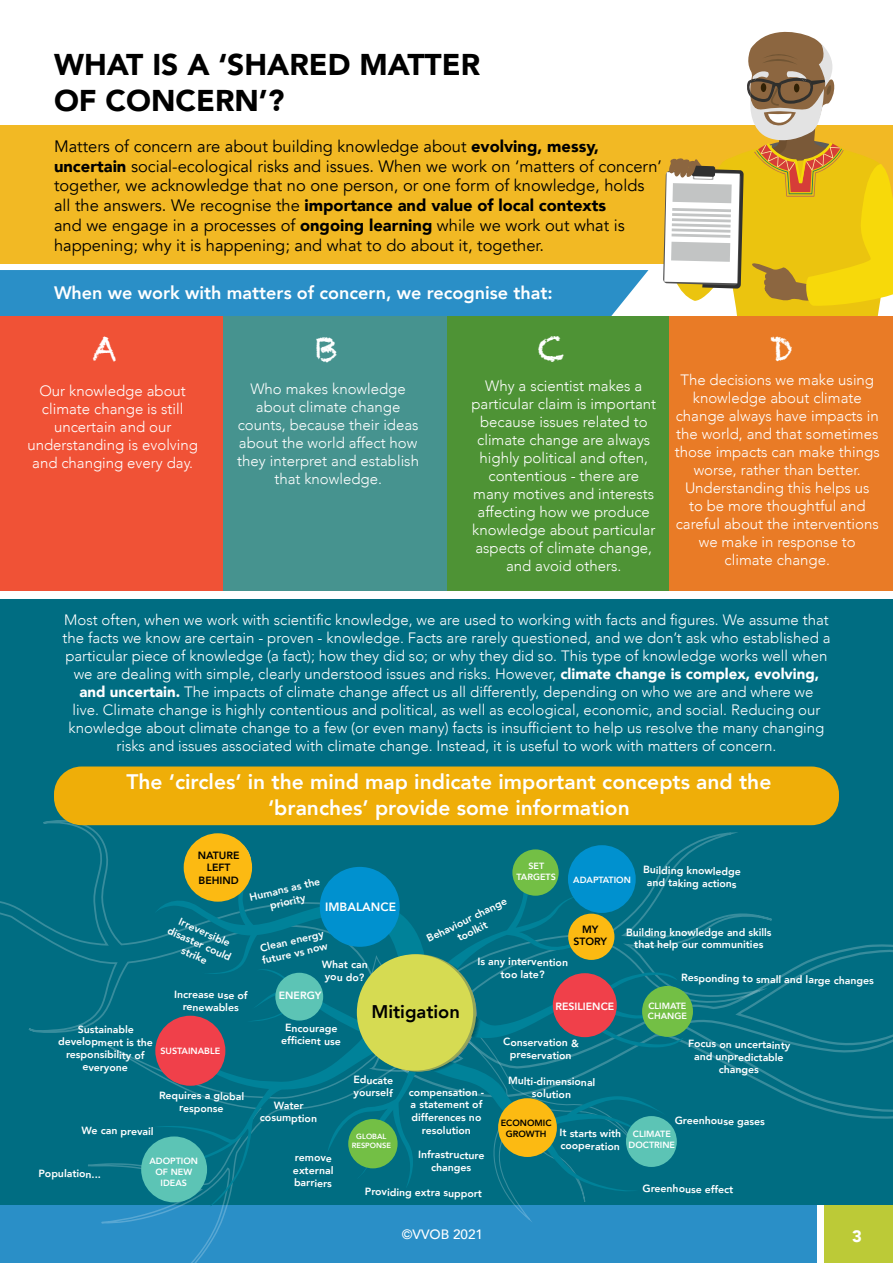
<style>
.page{position:relative;width:893px;height:1263px;background:#fff}
.page>*{position:absolute;margin:0;border:0;box-sizing:border-box;transform-origin:0 0}
.t1{font:33px "Chalkduster";color:#fff}
.t2{font:900 30px/36px "Avenir";color:#000}
.t3{font:800 21px/25.2px "Avenir";color:#fff;text-align:center}
.t4{font:800 18.3px "Avenir";color:#000}
.t5{font:800 18px "Avenir";color:#fff}
.t6{font:16.5px/19.8px "Avenir";color:#000}
.t7{font:900 16.5px "Avenir";color:#fff}
.t8{font:300 15px/18px "Avenir";color:#fff;text-align:center}
.t9{font:500 13.5px "Avenir";color:#fff}
.t10{font:800 12px "Avenir";color:#fff}
.t11{font:800 10.5px/12.6px "Avenir";color:#fff;text-align:center}
.t12{font:800 10.5px/12.6px "Avenir";color:#000;text-align:center}
.t13{font:800 9px/10.8px "Avenir";color:#fff;text-align:center}
.t14{font:800 9px/10.8px "Avenir";color:#000;text-align:center}
.t15{font:800 7.5px/9px "Avenir";color:#fff;text-align:center}
.s1{font-weight:900}
</style>
<div class="page">
<div style="left:0;top:1204px;width:816px;height:59px;background:#2a8fc7"></div>
<div style="left:824px;top:1204px;width:69px;height:59px;background:#bcca37"></div>
<div style="left:0;top:125px;width:893px;height:139px;background:#f2b924"></div>
<div style="left:0;top:270px;width:648px;height:47px;background:#2a8fc7"></div>
<div style="left:0;top:600px;width:893px;height:604px;background:#006d82"></div>
<svg style="left:86px;top:1163px;width:392px;height:100px"></svg>
<svg style="left:710px;top:944px;width:183px;height:175px"></svg>
<svg style="left:686px;top:832px;width:89px;height:224px"></svg>
<svg style="left:0;top:818px;width:465px;height:249px"></svg>
<svg style="left:154px;top:1193px;width:259px;height:13px"></svg>
<div style="left:184px;top:833px;width:68px;height:69px;background:#fcba12;border-radius:50%"></div>
<div style="left:642px;top:986px;width:51px;height:51px;background:#73bf45;border-radius:50%"></div>
<svg style="left:143px;top:840px;width:543px;height:353px"></svg>
<div style="left:141px;top:1136px;width:66px;height:66px;background:#5cc4b5;border-radius:50%"></div>
<svg style="left:660px;top:32px;width:233px;height:285px"></svg>
<div style="left:0;top:317px;width:223px;height:274px;background:#f05236"></div>
<div style="left:446px;top:317px;width:224px;height:274px;background:#4e9335"></div>
<div style="left:223px;top:317px;width:223px;height:274px;background:#46938f"></div>
<div style="left:670px;top:317px;width:223px;height:274px;background:#e97b26"></div>
<div style="left:54px;top:766px;width:785px;height:59px;background:#efae08;border-radius:28px"></div>
<h2 class="t2" style="left:54px;top:45px;width:428px">WHAT IS A ‘SHARED MATTER<br>OF CONCERN’?</h2>
<p class="t6" style="left:54px;top:136px;width:609px">Matters of concern are about building knowledge about <span class="s1">evolving, messy, uncertain</span> social-ecological risks and issues. When we work on ‘matters of concern’ together, we acknowledge that no one person, or one form of knowledge, holds all the answers. We recognise the <span class="s1">importance and value of local contexts<br></span>and we engage in a processes of <span class="s1">ongoing learning</span> while we work out what is happening; why it is happening; and what to do about it, together.</p>
<p class="t5" style="left:54px;top:278px;width:500px">When we work with matters of concern, we recognise that:</p>
<h1 class="t1" style="left:92px;top:329px;width:26px">A</h1>
<h1 class="t1" style="left:316px;top:329px;width:24px">B</h1>
<h1 class="t1" style="left:538px;top:329px;width:28px">C</h1>
<h1 class="t1" style="left:770px;top:329px;width:25px">D</h1>
<p class="t8" style="left:27px;top:382px;width:172px">Our knowledge about climate change is still uncertain and our understanding is evolving and changing every day.</p>
<p class="t8" style="left:237px;top:380px;width:183px">Who makes knowledge about climate change counts, because their ideas about the world affect how they interpret and establish that knowledge.</p>
<p class="t8" style="left:471px;top:376px;width:186px">Why a scientist makes a particular claim is important because issues related to climate change are always highly political and often, contentious - there are many motives and interests affecting how we produce knowledge about particular aspects of climate change, and avoid others.</p>
<p class="t8" style="left:675px;top:371px;width:206px">The decisions we make using knowledge about climate change always have impacts in the world, and that sometimes those impacts can make things worse, rather than better.<br>Understanding this helps us<br>to be more thoughtful and careful about the interventions we make in response to climate change.</p>
<p class="t8" style="left:62px;top:611px;width:770px">Most often, when we work with scientific knowledge, we are used to working with facts and figures. We assume that the facts we know are certain - proven - knowledge. Facts are rarely questioned, and we don’t ask who established a particular piece of knowledge (a fact); how they did so; or why they did so. This type of knowledge works well when we are dealing with simple, clearly understood issues and risks. However, <span class="s1">climate change is complex, evolving, and uncertain.</span> The impacts of climate change affect us all differently, depending on who we are and where we<br>live. Climate change is highly contentious and political, as well as ecological, economic, and social. Reducing our knowledge about climate change to a few (or even many) facts is insufficient to help us resolve the many changing risks and issues associated with climate change. Instead, it is useful to work with matters of concern.</p>
<h3 class="t3" style="left:126px;top:769px;width:646px">The ‘circles’ in the mind map indicate important concepts and the ‘branches’ provide some information</h3>
<p class="t12" style="left:198px;top:849px;width:43px">NATURE<br>LEFT<br>BEHIND</p>
<p class="t11" style="left:176px;top:912px;width:70px;rotate:24deg">Irreversible disaster could strike</p>
<p class="t11" style="left:248px;top:891px;width:73px;rotate:-13deg">Humans as the priority</p>
<p class="t10" style="left:325px;top:898px;width:72px">IMBALANCE</p>
<p class="t11" style="left:258px;top:942px;width:68px;text-align:left;rotate:-13deg">Clean energy future vs now</p>
<p class="t11" style="left:322px;top:958px;width:47px;rotate:1deg">What can you do?</p>
<p class="t11" style="left:425px;top:933px;width:89px;rotate:-26deg">Behaviour change toolkit</p>
<p class="t13" style="left:517px;top:861px;width:41px">SET<br>TARGETS</p>
<p class="t13" style="left:573px;top:874px;width:59px">ADAPTATION</p>
<p class="t11" style="left:643px;top:863px;width:99px;rotate:1deg">Building knowledge and taking actions</p>
<p class="t12" style="left:573px;top:923px;width:35px">MY<br>STORY</p>
<p class="t11" style="left:626px;top:926px;width:147px">Building knowledge and skills that help our communities</p>
<p class="t11" style="left:478px;top:954px;width:92px;rotate:1deg">Is any intervention too late?</p>
<p class="t11" style="left:681px;top:971px;width:194px;rotate:1deg">Responding to small and large changes</p>
<p class="t11" style="left:59px;top:1022px;width:96px;rotate:1deg">Sustainable development is the responsibility of everyone</p>
<p class="t11" style="left:174px;top:988px;width:75px;rotate:1deg">Increase use of renewables</p>
<p class="t13" style="left:160px;top:1046px;width:61px">SUSTAINABLE</p>
<p class="t11" style="left:159px;top:1088px;width:87px;rotate:1deg">Requires a global response</p>
<p class="t11" style="left:82px;top:1124px;width:74px;rotate:1deg">We can prevail</p>
<p class="t11" style="left:39px;top:1167px;width:64px;rotate:1deg">Population...</p>
<p class="t13" style="left:149px;top:1155px;width:50px">ADOPTION<br>OF NEW<br>IDEAS</p>
<p class="t11" style="left:279px;top:989px;width:44px">ENERGY</p>
<p class="t11" style="left:282px;top:1021px;width:61px;rotate:1deg">Encourage effi cient use</p>
<p class="t11" style="left:260px;top:1098px;width:59px;rotate:1deg">Water cosumption</p>
<p class="t11" style="left:293px;top:1151px;width:42px;text-align:left;rotate:1deg">remove external barriers</p>
<p class="t4" style="left:371px;top:998px;width:90px">Mitigation</p>
<p class="t11" style="left:555px;top:1000px;width:60px">RESILIENCE</p>
<p class="t11" style="left:503px;top:1035px;width:77px;rotate:1deg">Conservation &amp; preservation</p>
<p class="t11" style="left:354px;top:1073px;width:41px;text-align:left;rotate:1deg">Educate yourself</p>
<p class="t11" style="left:508px;top:1074px;width:89px;rotate:1deg">Multi-dimensional</p>
<p class="t11" style="left:409px;top:1086px;width:77px">compensation -</p>
<p class="t11" style="left:532px;top:1087px;width:41px;rotate:1deg">solution</p>
<p class="t11" style="left:411px;top:1098px;width:73px">a statement of differences no resolution</p>
<p class="t14" style="left:501px;top:1117px;width:52px">ECONOMIC<br>GROWTH</p>
<p class="t11" style="left:560px;top:1126px;width:63px;text-align:left;rotate:1deg">It starts with cooperation</p>
<p class="t15" style="left:352px;top:1132px;width:41px">GLOBAL<br>RESPONSE</p>
<p class="t11" style="left:418px;top:1148px;width:68px;rotate:1deg">Infrastructure changes</p>
<p class="t11" style="left:365px;top:1185px;width:119px;rotate:1deg">Providing extra support</p>
<p class="t13" style="left:648px;top:1000px;width:40px;text-align:left">CLIMATE<br>CHANGE</p>
<p class="t11" style="left:688px;top:1037px;width:104px;rotate:1deg">Focus on uncertainty and unpredictable changes</p>
<p class="t11" style="left:675px;top:1114px;width:92px;rotate:1deg">Greenhouse gases</p>
<p class="t13" style="left:629px;top:1128px;width:48px">CLIMATE<br>DOCTRINE</p>
<p class="t11" style="left:643px;top:1182px;width:92px;rotate:1deg">Greenhouse effect</p>
<p class="t9" style="left:402px;top:1222px;width:83px">©VVOB 2021</p>
<p class="t7" style="left:852px;top:1222px;width:11px">3</p>
</div>
